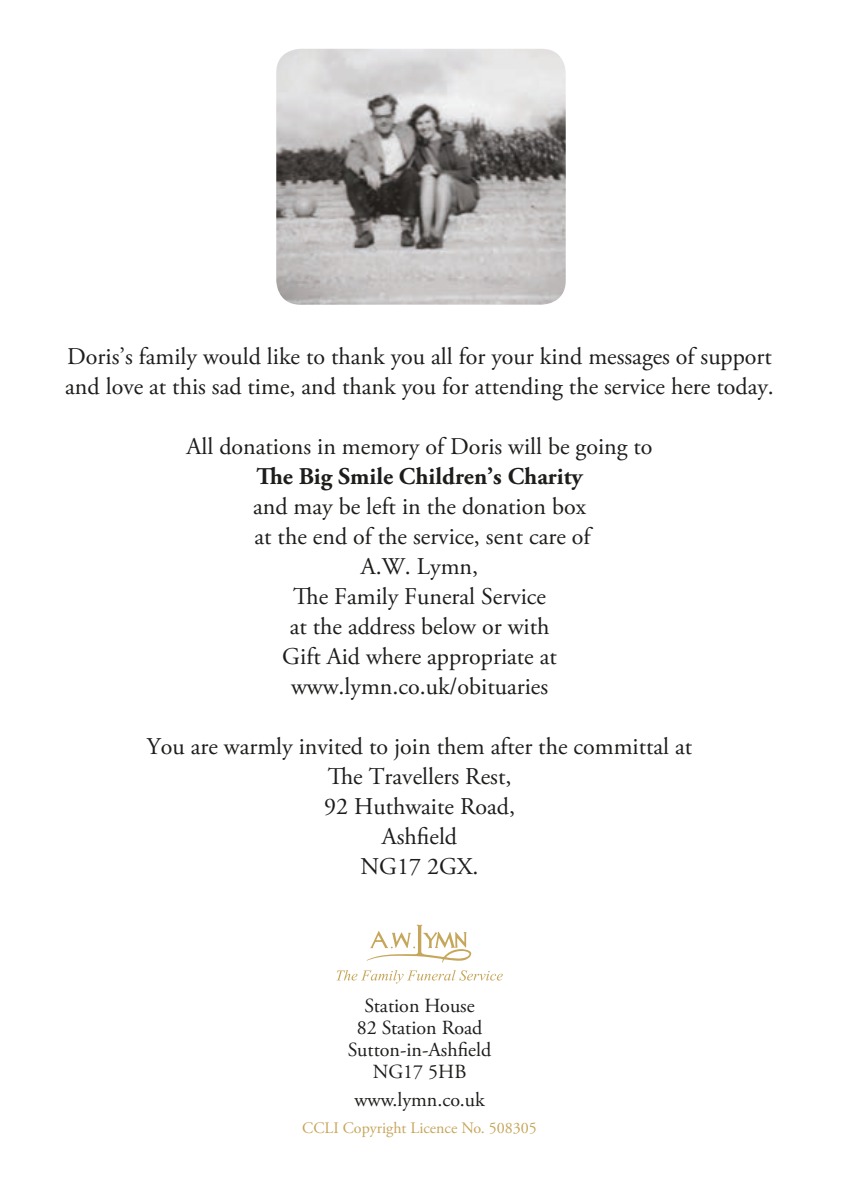
<style>
.page{position:relative;width:842px;height:1191px;background:#fff}
.page>*{position:absolute;margin:0;border:0;box-sizing:border-box;transform-origin:0 0}
.t1{font:24px/30px "Adobe Garamond Pro";color:#1d1d1b;text-align:center}
.t2{font:700 24px "Adobe Garamond Pro";color:#1d1d1b}
.t3{font:20px/22px "Adobe Garamond Pro";color:#1d1d1b;text-align:center}
.t4{font:16px "Adobe Garamond Pro";color:#c6a65b}
</style>
<div class="page">
<svg style="left:336px;top:924px;width:167px;height:59px"></svg>
<img style="left:276px;top:49px;width:290px;height:256px">
<p class="t1" style="left:65px;top:342px;width:710px;text-align:left">Doris’s family would like to thank you all for your kind messages of support and love at this sad time, and thank you for attending the service here today.</p>
<p class="t1" style="left:187px;top:432px;width:467px">All donations in memory of Doris will be going to</p>
<p class="t2" style="left:256px;top:462px;width:328px">The Big Smile Children’s Charity</p>
<p class="t1" style="left:253px;top:492px;width:342px">and may be left in the donation box at the end of the service, sent care of<br>A.W. Lymn,<br>The Family Funeral Service<br>at the address below or with<br>Gift Aid where appropriate at www.lymn.co.uk/obituaries</p>
<p class="t1" style="left:147px;top:732px;width:547px">You are warmly invited to join them after the committal at<br>The Travellers Rest,<br>92 Huthwaite Road,<br>Ashfield<br>NG17 2GX.</p>
<p class="t3" style="left:348px;top:995px;width:145px">Station House<br>82 Station Road<br>Sutton-in-Ashfield<br>NG17 5HB</p>
<p class="t3" style="left:354px;top:1089px;width:132px">www.lymn.co.uk</p>
<p class="t4" style="left:302px;top:1118px;width:236px">CCLI Copyright Licence No. 508305</p>
</div>
